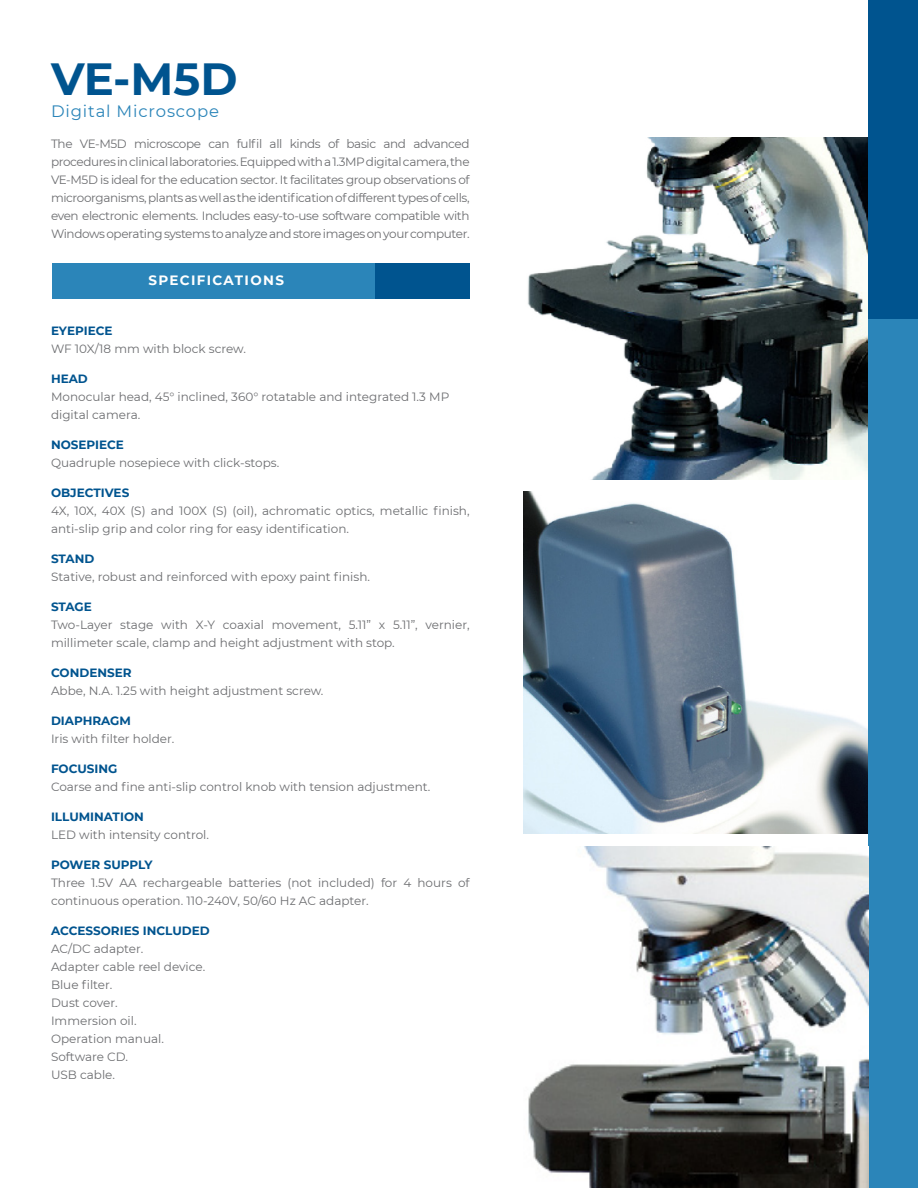
<style>
.page{position:relative;width:918px;height:1188px;background:#fff}
.page>*{position:absolute;margin:0;border:0;box-sizing:border-box;transform-origin:0 0}
.t1{font:700 45px "Montserrat";color:#00548f}
.t2{font:16.5px "Montserrat";letter-spacing:.05em;color:#2b85b9}
.t3{font:700 13.5px "Montserrat";letter-spacing:.1em;color:#fff}
.t4{font:12px/18px "Montserrat";color:#6c6d70}
.t5{font:700 12px "Montserrat";color:#00548f}
</style>
<div class="page">
<img style="left:528px;top:138px;width:339px;height:341px">
<img style="left:524px;top:492px;width:344px;height:341px">
<div style="left:868px;top:0;width:50px;height:320px;background:#00548f"></div>
<div style="left:868px;top:320px;width:50px;height:868px;background:#2b85b9"></div>
<div style="left:375px;top:263px;width:95px;height:36px;background:#00548f"></div>
<div style="left:52px;top:263px;width:323px;height:36px;background:#2b85b9"></div>
<img style="left:528px;top:847px;width:340px;height:341px">
<p class="t1" style="left:51px;top:46px;width:188px">VE-M5D</p>
<p class="t2" style="left:51px;top:100px;width:169px">Digital Microscope</p>
<p class="t4" style="left:51px;top:135px;width:420px;text-align:justify">The VE-M5D microscope can fulfil all kinds of basic and advanced procedures in clinical laboratories. Equipped with a 1.3MP digital camera, the VE-M5D is ideal for the education sector. It facilitates group observations of microorganisms, plants as well as the identification of different types of cells, even electronic elements. Includes easy-to-use software compatible with Windows operating systems to analyze and store images on your computer.</p>
<p class="t3" style="left:148px;top:271px;width:137px">SPECIFICATIONS</p>
<p class="t5" style="left:51px;top:322px;width:63px">EYEPIECE</p>
<p class="t4" style="left:51px;top:340px;width:196px">WF 10X/18 mm with block screw.</p>
<p class="t5" style="left:51px;top:370px;width:38px">HEAD</p>
<p class="t4" style="left:51px;top:388px;width:400px">Monocular head, 45° inclined, 360° rotatable and integrated 1.3 MP</p>
<p class="t4" style="left:51px;top:406px;width:91px">digital camera.</p>
<p class="t5" style="left:51px;top:436px;width:75px">NOSEPIECE</p>
<p class="t4" style="left:51px;top:454px;width:230px">Quadruple nosepiece with click-stops.</p>
<p class="t5" style="left:51px;top:484px;width:80px">OBJECTIVES</p>
<p class="t4" style="left:51px;top:502px;width:420px">4X, 10X, 40X (S) and 100X (S) (oil), achromatic optics, metallic finish, anti-slip grip and color ring for easy identification.</p>
<p class="t5" style="left:51px;top:550px;width:45px">STAND</p>
<p class="t4" style="left:51px;top:568px;width:321px">Stative, robust and reinforced with epoxy paint finish.</p>
<p class="t5" style="left:51px;top:598px;width:42px">STAGE</p>
<p class="t4" style="left:51px;top:616px;width:420px">Two-Layer stage with X-Y coaxial movement, 5.11” x 5.11”, vernier, millimeter scale, clamp and height adjustment with stop.</p>
<p class="t5" style="left:51px;top:664px;width:82px">CONDENSER</p>
<p class="t4" style="left:51px;top:682px;width:274px">Abbe, N.A. 1.25 with height adjustment screw.</p>
<p class="t5" style="left:51px;top:712px;width:82px">DIAPHRAGM</p>
<p class="t4" style="left:51px;top:730px;width:125px">Iris with filter holder.</p>
<p class="t5" style="left:51px;top:760px;width:68px">FOCUSING</p>
<p class="t4" style="left:51px;top:778px;width:381px">Coarse and fine anti-slip control knob with tension adjustment.</p>
<p class="t5" style="left:51px;top:808px;width:94px">ILLUMINATION</p>
<p class="t4" style="left:51px;top:826px;width:160px">LED with intensity control.</p>
<p class="t5" style="left:51px;top:856px;width:103px">POWER SUPPLY</p>
<p class="t4" style="left:51px;top:874px;width:420px">Three 1.5V AA rechargeable batteries (not included) for 4 hours of continuous operation. 110-240V, 50/60 Hz AC adapter.</p>
<p class="t5" style="left:51px;top:922px;width:160px">ACCESSORIES INCLUDED</p>
<p class="t4" style="left:51px;top:940px;width:94px">AC/DC adapter.</p>
<p class="t4" style="left:51px;top:958px;width:156px">Adapter cable reel device.</p>
<p class="t4" style="left:51px;top:976px;width:63px">Blue filter.</p>
<p class="t4" style="left:51px;top:994px;width:68px">Dust cover.</p>
<p class="t4" style="left:51px;top:1012px;width:87px">Immersion oil.</p>
<p class="t4" style="left:51px;top:1030px;width:114px">Operation manual.</p>
<p class="t4" style="left:51px;top:1048px;width:79px">Software CD.</p>
<p class="t4" style="left:51px;top:1066px;width:66px">USB cable.</p>
</div>
